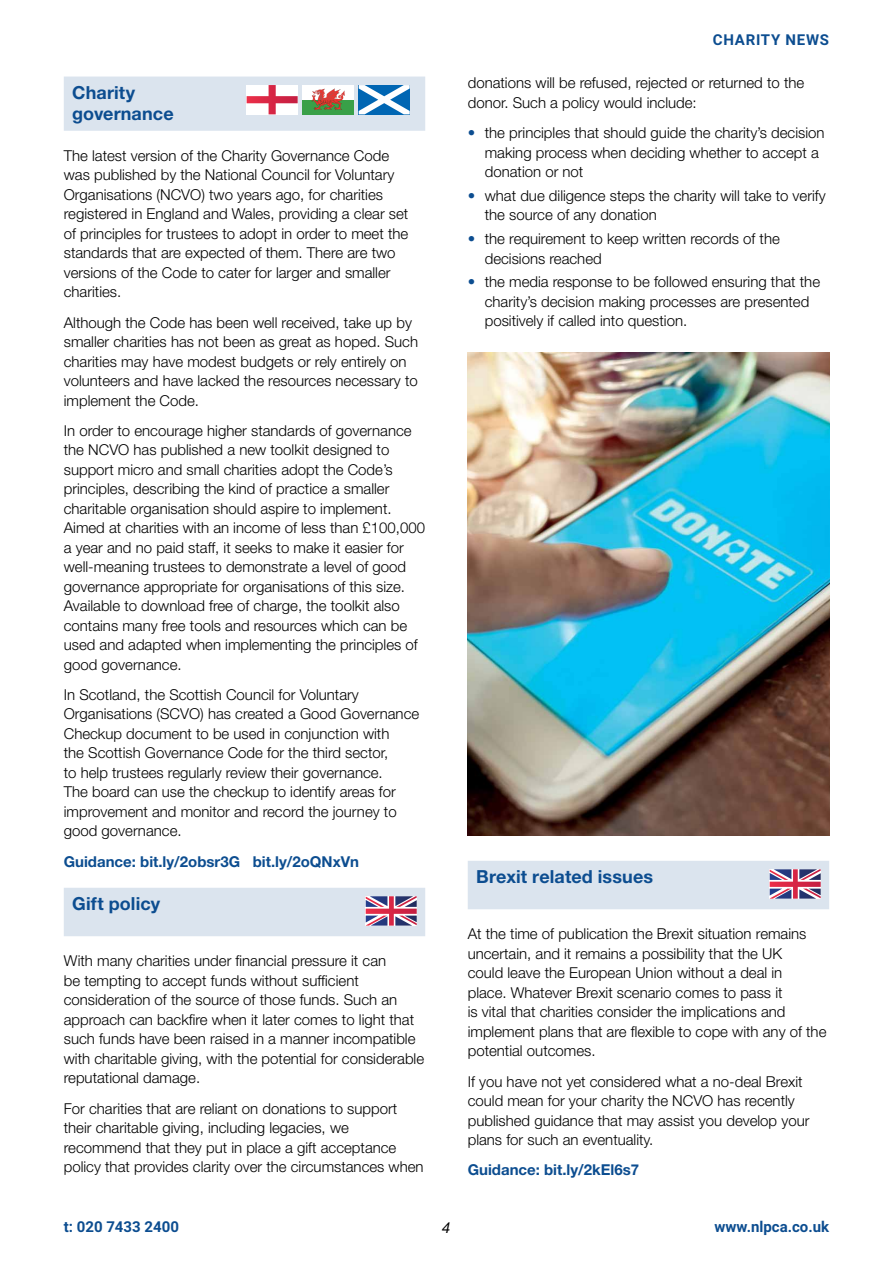
<style>
.page{position:relative;width:893px;height:1263px;background:#fff}
.page>*{position:absolute;margin:0;border:0;box-sizing:border-box;transform-origin:0 0}
.t1{font:700 18px/21px "Helvetica Neue";letter-spacing:.005em;color:#0c4d90}
.t2{font:300 15px/19.5px "Helvetica Neue";color:#000}
.t3{font:700 15px "Helvetica Neue";color:#0c4d90}
.t4{font:700 15px "Roboto";color:#0c4d90}
.t5{font:700 15px "Roboto";letter-spacing:.05em;color:#0c4d90}
.t6{font:italic 15px "Helvetica Neue";color:#000}
.s1{color:#0c4d90}
</style>
<div class="page">
<svg style="left:64px;top:77px;width:361px;height:54px;background:#cfd6df"></svg>
<svg style="left:64px;top:888px;width:361px;height:48px;background:#d6dae5"></svg>
<svg style="left:468px;top:861px;width:361px;height:48px;background:#d6dae5"></svg>
<img style="left:468px;top:353px;width:361px;height:483px">
<p class="t1" style="left:72px;top:82px;width:103px">Charity governance</p>
<p class="t2" style="left:64px;top:145px;width:346px">The latest version of the Charity Governance Code was published by the National Council for Voluntary Organisations (NCVO) two years ago, for charities registered in England and Wales, providing a clear set of principles for trustees to adopt in order to meet the standards that are expected of them. There are two versions of the Code to cater for larger and smaller charities.</p>
<p class="t2" style="left:64px;top:312px;width:356px">Although the Code has been well received, take up by smaller charities has not been as great as hoped. Such charities may have modest budgets or rely entirely on volunteers and have lacked the resources necessary to implement the Code.</p>
<p class="t2" style="left:64px;top:420px;width:363px">In order to encourage higher standards of governance the NCVO has published a new toolkit designed to support micro and small charities adopt the Code’s principles, describing the kind of practice a smaller charitable organisation should aspire to implement.<br>Aimed at charities with an income of less than £100,000 a year and no paid staff, it seeks to make it easier for well-meaning trustees to demonstrate a level of good governance appropriate for organisations of this size.<br>Available to download free of charge, the toolkit also contains many free tools and resources which can be used and adapted when implementing the principles of good governance.</p>
<p class="t2" style="left:64px;top:684px;width:357px">In Scotland, the Scottish Council for Voluntary Organisations (SCVO) has created a Good Governance Checkup document to be used in conjunction with<br>the Scottish Governance Code for the third sector,<br>to help trustees regularly review their governance.<br>The board can use the checkup to identify areas for improvement and monitor and record the journey to good governance.</p>
<p class="t3" style="left:64px;top:852px;width:297px">Guidance: bit.ly/2obsr3G bit.ly/2oQNxVn</p>
<p class="t1" style="left:72px;top:893px;width:89px">Gift policy</p>
<p class="t2" style="left:64px;top:951px;width:362px">With many charities under financial pressure it can<br>be tempting to accept funds without sufficient consideration of the source of those funds. Such an approach can backfire when it later comes to light that such funds have been raised in a manner incompatible with charitable giving, with the potential for considerable reputational damage.</p>
<p class="t2" style="left:64px;top:1098px;width:361px">For charities that are reliant on donations to support their charitable giving, including legacies, we recommend that they put in place a gift acceptance policy that provides clarity over the circumstances when</p>
<p class="t5" style="left:713px;top:29px;width:118px">CHARITY NEWS</p>
<p class="t2" style="left:468px;top:73px;width:338px">donations will be refused, rejected or returned to the donor. Such a policy would include:</p>
<p class="t2" style="left:485px;top:123px;width:341px;text-indent:-17px"><span class="s1">•</span> the principles that should guide the charity’s decision making process when deciding whether to accept a donation or not</p>
<p class="t2" style="left:485px;top:185px;width:342px;text-indent:-17px"><span class="s1">•</span> what due diligence steps the charity will take to verify the source of any donation</p>
<p class="t2" style="left:485px;top:229px;width:297px;text-indent:-17px"><span class="s1">•</span> the requirement to keep written records of the decisions reached</p>
<p class="t2" style="left:485px;top:272px;width:337px;text-indent:-17px"><span class="s1">•</span> the media response to be followed ensuring that the charity’s decision making processes are presented positively if called into question.</p>
<p class="t1" style="left:476px;top:866px;width:178px">Brexit related issues</p>
<p class="t2" style="left:468px;top:924px;width:360px">At the time of publication the Brexit situation remains uncertain, and it remains a possibility that the UK<br>could leave the European Union without a deal in<br>place. Whatever Brexit scenario comes to pass it<br>is vital that charities consider the implications and implement plans that are flexible to cope with any of the potential outcomes.</p>
<p class="t2" style="left:468px;top:1071px;width:343px">If you have not yet considered what a no-deal Brexit could mean for your charity the NCVO has recently published guidance that may assist you develop your plans for such an eventuality.</p>
<p class="t3" style="left:468px;top:1160px;width:173px">Guidance: bit.ly/2kEl6s7</p>
<p class="t4" style="left:64px;top:1216px;width:117px">t: 020 7433 2400</p>
<p class="t4" style="left:715px;top:1216px;width:116px">www.nlpca.co.uk</p>
<p class="t6" style="left:442px;top:1218px;width:10px">4</p>
</div>
